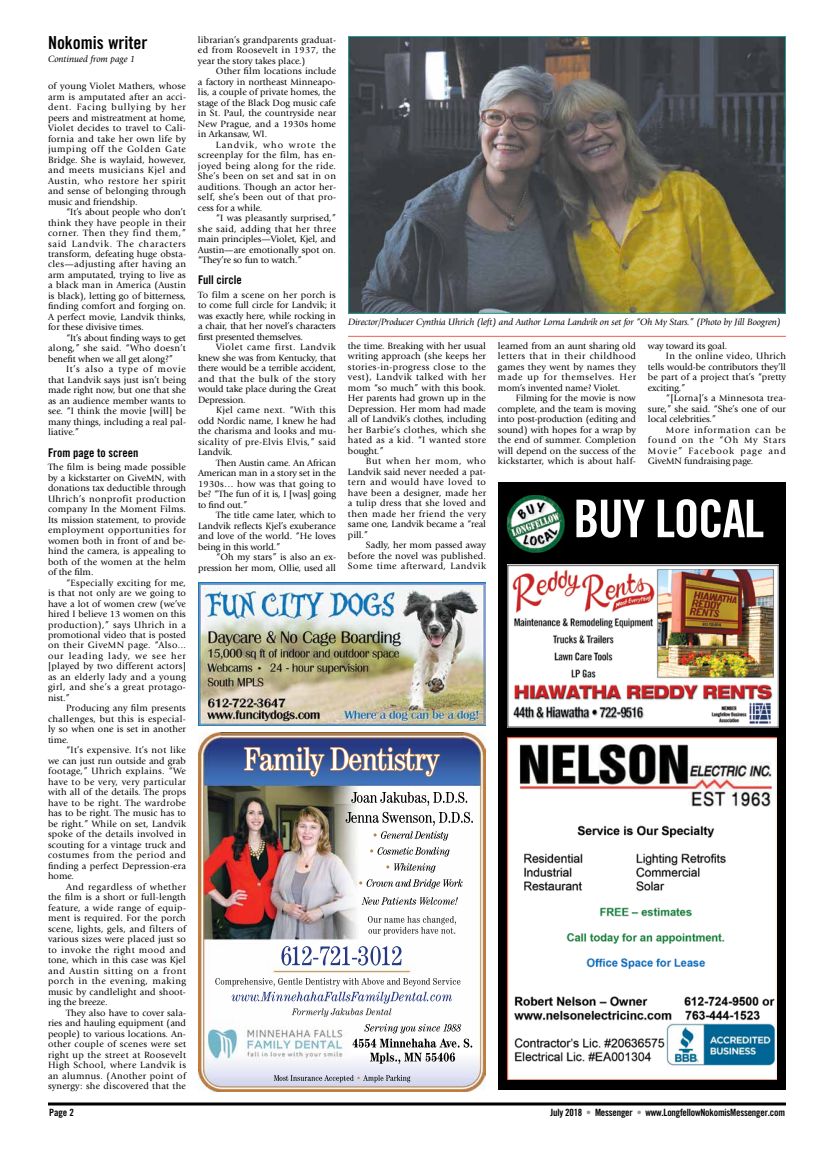
<style>
.page{position:relative;width:828px;height:1152px;background:#fff}
.page>*{position:absolute;margin:0;border:0;box-sizing:border-box;transform-origin:0 0}
.t1{font:52px "Trade Gothic LT Std Bd Cn 20";letter-spacing:-.03em;color:#fff}
.t2{font:18px "Trade Gothic LT Std Bd Cn 20";color:#000}
.t3{font:12px "Trade Gothic LT Std Bd Cn 20";color:#000}
.t4{font:10px "Trade Gothic LT Std Bd Cn 20";letter-spacing:-.02em;color:#000}
.t5{font:9.5px/10.5px "Giovanni Std";letter-spacing:.01em;color:#000;text-align:justify}
.t6{font:italic 9.5px "Giovanni Std";letter-spacing:-.01em;color:#000}
.t7{font:9.5px "Giovanni Std";letter-spacing:-.01em;color:#000}
.t8{font:9.5px "Giovanni Std";letter-spacing:.1em;color:#000}
.t9{font:9.5px "Giovanni Std";letter-spacing:.065em;color:#000}
.t10{font:9.5px "Giovanni Std";letter-spacing:.085em;color:#000}
.s1{color:#939598}
</style>
<div class="page">
<svg style="left:48px;top:1102px;width:738px;height:4px;background:#3f3f3f"></svg>
<div style="left:498px;top:482px;width:288px;height:608px;background:#000"></div>
<img style="left:507px;top:738px;width:270px;height:341px">
<img style="left:508px;top:496px;width:56px;height:56px">
<div style="left:506px;top:494px;width:60px;height:60px;border:1px solid #000"></div>
<img style="left:507px;top:565px;width:271px;height:163px">
<img style="left:198px;top:732px;width:288px;height:360px">
<img style="left:259px;top:747px;width:134px;height:24px">
<img style="left:198px;top:582px;width:288px;height:144px">
<img style="left:350px;top:38px;width:434px;height:274px">
<div style="left:348px;top:36px;width:438px;height:278px;border:1px solid #239c96"></div>
<hr style="left:348px;top:336px;width:438px;height:1px;background:#f15f4b">
<h2 class="t2" style="left:48px;top:32px;width:101px">Nokomis writer</h2>
<p class="t6" style="left:48px;top:54px;width:89px">Continued from page 1</p>
<p class="t5" style="left:48px;top:81px;width:140px">of young Violet Mathers, whose arm is amputated after an acci&shy;dent. Facing bullying by her peers and mistreatment at home, Violet decides to travel to Cali&shy;fornia and take her own life by jumping off the Golden Gate Bridge. She is waylaid, however, and meets musicians Kjel and Austin, who restore her spirit and sense of belonging through music and friendship.</p>
<p class="t5" style="left:48px;top:207px;width:140px;text-indent:18px">“It’s about people who don’t think they have people in their corner. Then they find them,” said Landvik. The characters transform, defeating huge obsta&shy;cles—adjusting after having an arm amputated, trying to live as a black man in America (Austin is black), letting go of bitterness, finding comfort and forging on.<br>A perfect movie, Landvik thinks, for these divisive times.</p>
<p class="t5" style="left:48px;top:333px;width:139px;text-indent:18px">“It’s about finding ways to get along,” she said. “Who doesn’t benefit when we all get along?”</p>
<p class="t5" style="left:48px;top:364px;width:140px;text-indent:18px">It’s also a type of movie that Landvik says just isn’t being made right now, but one that she as an audience member wants to see. “I think the movie [will] be many things, including a real pal&shy;liative.”</p>
<p class="t3" style="left:48px;top:445px;width:92px">From page to screen</p>
<p class="t5" style="left:48px;top:462px;width:140px">The film is being made possible by a kickstarter on GiveMN, with donations tax deductible through Uhrich’s nonprofit production company In the Moment Films.<br>Its mission statement, to provide employment opportunities for women both in front of and be&shy;hind the camera, is appealing to both of the women at the helm of the film.</p>
<p class="t5" style="left:48px;top:577px;width:140px;text-indent:18px">“Especially exciting for me, is that not only are we going to have a lot of women crew (we’ve hired I believe 13 women on this production),” says Uhrich in a promotional video that is posted on their GiveMN page. “Also... our leading lady, we see her [played by two different actors] as an elderly lady and a young girl, and she’s a great protago&shy;nist.”</p>
<p class="t5" style="left:48px;top:703px;width:139px;text-indent:18px">Producing any film presents challenges, but this is especial&shy;ly so when one is set in another time.</p>
<p class="t5" style="left:48px;top:745px;width:140px;text-indent:18px">“It’s expensive. It’s not like we can just run outside and grab footage,” Uhrich explains. “We have to be very, very particular with all of the details. The props have to be right. The wardrobe has to be right. The music has to be right.” While on set, Landvik spoke of the details involved in scouting for a vintage truck and costumes from the period and finding a perfect Depression-era home.</p>
<p class="t5" style="left:48px;top:882px;width:140px;text-indent:18px">And regardless of whether the film is a short or full-length feature, a wide range of equip&shy;ment is required. For the porch scene, lights, gels, and filters of various sizes were placed just so to invoke the right mood and tone, which in this case was Kjel and Austin sitting on a front porch in the evening, making music by candlelight and shoot&shy;ing the breeze.</p>
<p class="t5" style="left:48px;top:1008px;width:140px;text-indent:18px">They also have to cover sala&shy;ries and hauling equipment (and people) to various locations. An&shy;other couple of scenes were set right up the street at Roosevelt High School, where Landvik is an alumnus. (Another point of synergy: she discovered that the</p>
<p class="t5" style="left:198px;top:34px;width:140px">librarian’s grandparents graduat&shy;ed from Roosevelt in 1937, the year the story takes place.)</p>
<p class="t5" style="left:198px;top:66px;width:140px;text-indent:18px">Other film locations include a factory in northeast Minneapo&shy;lis, a couple of private homes, the stage of the Black Dog music cafe in St. Paul, the countryside near New Prague, and a 1930s home in Arkansaw, WI.</p>
<p class="t5" style="left:198px;top:139px;width:140px;text-indent:18px">Landvik, who wrote the screenplay for the film, has en&shy;joyed being along for the ride.<br>She’s been on set and sat in on auditions. Though an actor her&shy;self, she’s been out of that pro&shy;cess for a while.</p>
<p class="t5" style="left:198px;top:213px;width:140px;text-indent:18px">“I was pleasantly surprised,” she said, adding that her three main principles—Violet, Kjel, and Austin—are emotionally spot on. “They’re so fun to watch.”</p>
<p class="t3" style="left:198px;top:273px;width:45px">Full circle</p>
<p class="t5" style="left:198px;top:290px;width:140px">To film a scene on her porch is to come full circle for Landvik; it was exactly here, while rocking in a chair, that her novel’s characters first presented themselves.</p>
<p class="t5" style="left:198px;top:342px;width:140px;text-indent:18px">Violet came first. Landvik knew she was from Kentucky, that there would be a terrible accident, and that the bulk of the story would take place during the Great Depression.</p>
<p class="t5" style="left:198px;top:405px;width:140px;text-indent:18px">Kjel came next. “With this odd Nordic name, I knew he had the charisma and looks and mu&shy;sicality of pre-Elvis Elvis,” said Landvik.</p>
<p class="t5" style="left:198px;top:458px;width:140px;text-indent:18px">Then Austin came. An African American man in a story set in the 1930s… how was that going to be? “The fun of it is, I [was] going to find out.”</p>
<p class="t5" style="left:198px;top:510px;width:140px;text-indent:18px">The title came later, which to Landvik reflects Kjel’s exuberance and love of the world. “He loves being in this world.”</p>
<p class="t5" style="left:198px;top:552px;width:140px;text-align:right">“Oh my stars” is also an ex&shy;pression her mom, Ollie, used all</p>
<p class="t6" style="left:348px;top:316px;width:435px">Director/Producer Cynthia Uhrich (left) and Author Lorna Landvik on set for “Oh My Stars.” (Photo by Jill Boogren)</p>
<p class="t5" style="left:348px;top:341px;width:140px">the time. Breaking with her usual writing approach (she keeps her stories-in-progress close to the vest), Landvik talked with her mom “so much” with this book.<br>Her parents had grown up in the Depression. Her mom had made all of Landvik’s clothes, including her Barbie’s clothes, which she hated as a kid. “I wanted store bought.”</p>
<p class="t5" style="left:348px;top:456px;width:140px;text-indent:18px">But when her mom, who Landvik said never needed a pat&shy;tern and would have loved to have been a designer, made her a tulip dress that she loved and then made her friend the very same one, Landvik became a “real pill.”</p>
<p class="t5" style="left:348px;top:540px;width:140px;text-indent:18px">Sadly, her mom passed away before the novel was published.<br>Some time afterward, Landvik</p>
<p class="t5" style="left:498px;top:340px;width:140px">learned from an aunt sharing old letters that in their childhood games they went by names they made up for themselves. Her mom’s invented name? Violet.</p>
<p class="t5" style="left:498px;top:393px;width:140px;text-indent:18px">Filming for the movie is now complete, and the team is moving into post-production (editing and sound) with hopes for a wrap by the end of summer. Completion will depend on the success of the kickstarter, which is about half-</p>
<p class="t7" style="left:648px;top:340px;width:81px">way toward its goal.</p>
<p class="t5" style="left:666px;top:351px;width:121px">In the online video, Uhrich</p>
<p class="t7" style="left:648px;top:361px;width:139px">tells would-be contributors they’ll</p>
<p class="t5" style="left:648px;top:372px;width:140px">be part of a project that’s “pretty</p>
<p class="t7" style="left:648px;top:382px;width:39px">exciting.”</p>
<p class="t5" style="left:666px;top:393px;width:122px">“[Lorna]’s a Minnesota trea-</p>
<p class="t5" style="left:648px;top:403px;width:139px">sure,” she said. “She’s one of our</p>
<p class="t7" style="left:648px;top:414px;width:70px">local celebrities.”</p>
<p class="t9" style="left:666px;top:424px;width:121px">More information can be</p>
<p class="t10" style="left:648px;top:435px;width:139px">found on the “Oh My Stars</p>
<p class="t8" style="left:648px;top:445px;width:139px">Movie” Facebook page and</p>
<p class="t7" style="left:648px;top:456px;width:107px">GiveMN fundraising page.</p>
<h1 class="t1" style="left:573px;top:487px;width:192px">BUY LOCAL</h1>
<p class="t4" style="left:49px;top:1107px;width:26px">Page 2</p>
<p class="t4" style="left:551px;top:1107px;width:236px">July 2018 <span class="s1">•</span> Messenger <span class="s1">•</span> www.LongfellowNokomisMessenger.com</p>
</div>
